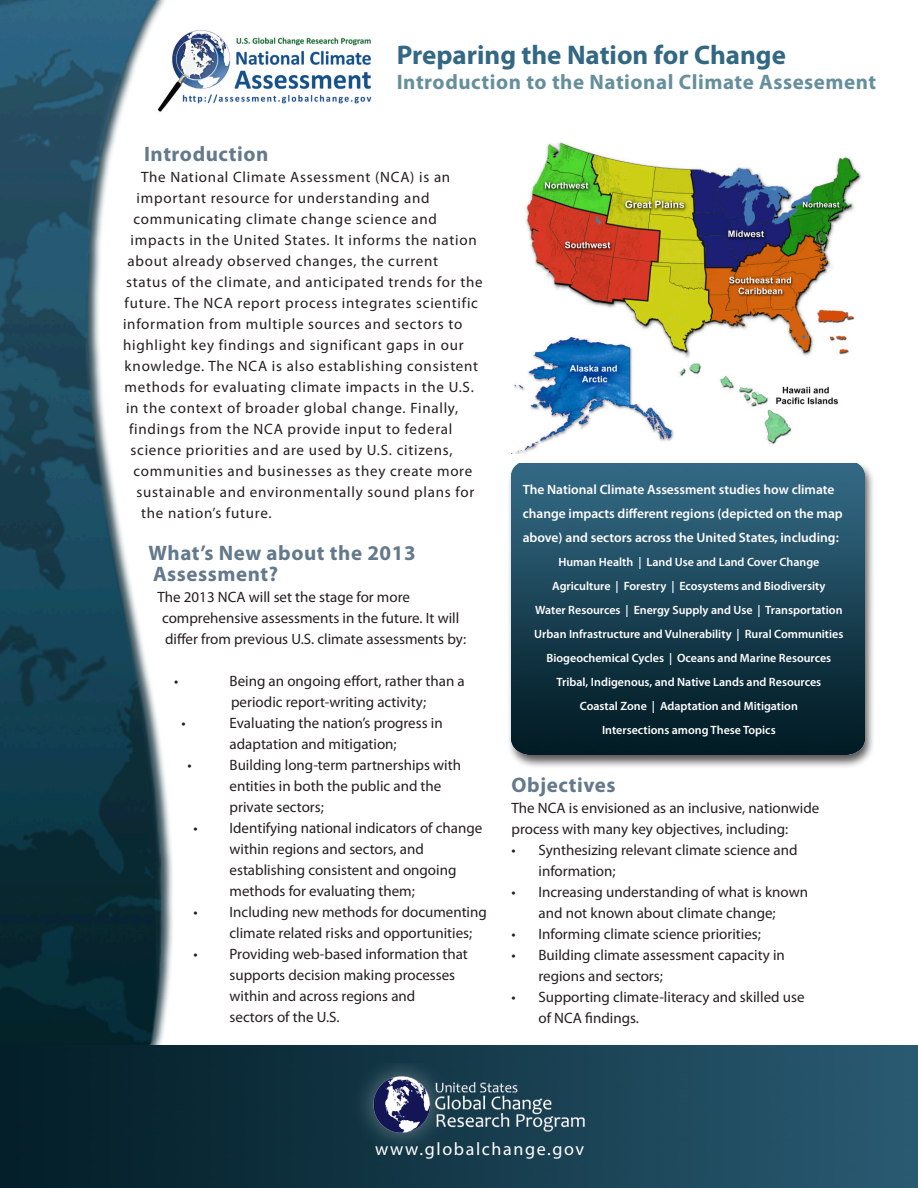
<style>
.page{position:relative;width:918px;height:1188px;background:#fff}
.page>*{position:absolute;margin:0;border:0;box-sizing:border-box;transform-origin:0 0}
.t1{font:700 27px "Myriad Pro";color:#336885}
.t2{font:700 21px/21px "Myriad Pro";letter-spacing:.025em;color:#64798b}
.t3{font:700 21px "Myriad Pro";letter-spacing:.025em;color:#668f9d}
.t4{font:18px "Myriad Pro";letter-spacing:.09em;color:#fff}
.t5{font:15px/21px "Myriad Pro";color:#231f20}
.t6{font:15px "Myriad Pro";letter-spacing:.05em;color:#231f20}
.t7{font:600 13.5px/24px "Myriad Pro";color:#fff}
.t8{font:600 12px/24px "Myriad Pro";color:#fff;text-align:center}
</style>
<div class="page">
<img style="left:173px;top:30px;width:199px;height:74px">
<img style="left:0;top:0;width:173px;height:1043px">
<div style="left:0;top:1043px;width:918px;height:145px;background:#231f20;opacity:.75"></div>
<img style="left:0;top:1046px;width:918px;height:142px">
<img style="left:353px;top:1064px;width:248px;height:106px">
<img style="left:512px;top:142px;width:350px;height:312px">
<div style="left:507px;top:462px;width:369px;height:307px;background:#231f20;opacity:.75"></div>
<img style="left:512px;top:464px;width:352px;height:291px">
<p class="t1" style="left:397px;top:37px;width:391px">Preparing the Nation for Change</p>
<p class="t3" style="left:397px;top:68px;width:481px">Introduction to the National Climate Assesement</p>
<p class="t2" style="left:144px;top:143px;width:126px">Introduction</p>
<p class="t6" style="left:141px;top:168px;width:311px">The National Climate Assessment (NCA) is an</p>
<p class="t6" style="left:137px;top:189px;width:295px">important resource for understanding and</p>
<p class="t6" style="left:134px;top:210px;width:305px">communicating climate change science and</p>
<p class="t6" style="left:131px;top:231px;width:348px">impacts in the United States. It informs the nation</p>
<p class="t6" style="left:128px;top:252px;width:312px">about already observed changes, the current</p>
<p class="t6" style="left:126px;top:273px;width:358px">status of the climate, and anticipated trends for the</p>
<p class="t6" style="left:125px;top:294px;width:355px">future. The NCA report process integrates scientific</p>
<p class="t6" style="left:123px;top:315px;width:341px">information from multiple sources and sectors to</p>
<p class="t6" style="left:123px;top:336px;width:342px">highlight key findings and significant gaps in our</p>
<p class="t6" style="left:125px;top:357px;width:355px">knowledge. The NCA is also establishing consistent</p>
<p class="t6" style="left:125px;top:378px;width:351px">methods for evaluating climate impacts in the U.S.</p>
<p class="t6" style="left:126px;top:399px;width:334px">in the context of broader global change. Finally,</p>
<p class="t6" style="left:129px;top:420px;width:325px">findings from the NCA provide input to federal</p>
<p class="t6" style="left:131px;top:441px;width:323px">science priorities and are used by U.S. citizens,</p>
<p class="t6" style="left:134px;top:462px;width:340px">communities and businesses as they create more</p>
<p class="t6" style="left:137px;top:483px;width:339px">sustainable and environmentally sound plans for</p>
<p class="t6" style="left:141px;top:504px;width:132px">the nation’s future.</p>
<p class="t2" style="left:149px;top:542px;width:269px">What’s New about the 2013<br>Assessment?</p>
<p class="t5" style="left:162px;top:586px;width:306px;text-indent:-4px">The 2013 NCA will set the stage for more comprehensive assessments in the future. It will differ from previous U.S. climate assessments by:</p>
<p class="t5" style="left:174px;top:670px;width:6px">•</p>
<p class="t5" style="left:230px;top:670px;width:237px">Being an ongoing effort, rather than a periodic report-writing activity;</p>
<p class="t5" style="left:182px;top:712px;width:6px">•</p>
<p class="t5" style="left:230px;top:712px;width:215px">Evaluating the nation’s progress in adaptation and mitigation;</p>
<p class="t5" style="left:188px;top:754px;width:6px">•</p>
<p class="t5" style="left:230px;top:754px;width:233px">Building long-term partnerships with entities in both the public and the private sectors;</p>
<p class="t5" style="left:230px;top:817px;width:254px;text-indent:-36px">• Identifying national indicators of change within regions and sectors, and establishing consistent and ongoing methods for evaluating them;</p>
<p class="t5" style="left:230px;top:901px;width:259px;text-indent:-36px">• Including new methods for documenting climate related risks and opportunities;</p>
<p class="t5" style="left:230px;top:943px;width:240px;text-indent:-36px">• Providing web-based information that supports decision making processes within and across regions and<br>sectors of the U.S.</p>
<p class="t7" style="left:523px;top:477px;width:322px">The National Climate Assessment studies how climate change impacts different regions (depicted on the map above) and sectors across the United States, including:</p>
<p class="t8" style="left:534px;top:550px;width:311px">Human Health | Land Use and Land Cover Change Agriculture | Forestry | Ecosystems and Biodiversity<br>Water Resources | Energy Supply and Use | Transportation Urban Infrastructure and Vulnerability | Rural Communities Biogeochemical Cycles | Oceans and Marine Resources Tribal, Indigenous, and Native Lands and Resources<br>Coastal Zone | Adaptation and Mitigation<br>Intersections among These Topics</p>
<p class="t2" style="left:512px;top:774px;width:106px">Objectives</p>
<p class="t5" style="left:512px;top:797px;width:309px">The NCA is envisioned as an inclusive, nationwide process with many key objectives, including:</p>
<p class="t5" style="left:538px;top:839px;width:261px;text-indent:-27px">• Synthesizing relevant climate science and information;</p>
<p class="t5" style="left:512px;top:881px;width:298px;text-align:center">• Increasing understanding of what is known and not known about climate change;</p>
<p class="t5" style="left:512px;top:923px;width:251px">• Informing climate science priorities;</p>
<p class="t5" style="left:538px;top:944px;width:248px;text-indent:-27px">• Building climate assessment capacity in regions and sectors;</p>
<p class="t5" style="left:538px;top:986px;width:268px;text-indent:-27px">• Supporting climate-literacy and skilled use of NCA findings.</p>
<p class="t4" style="left:375px;top:1138px;width:211px">www.globalchange.gov</p>
</div>
